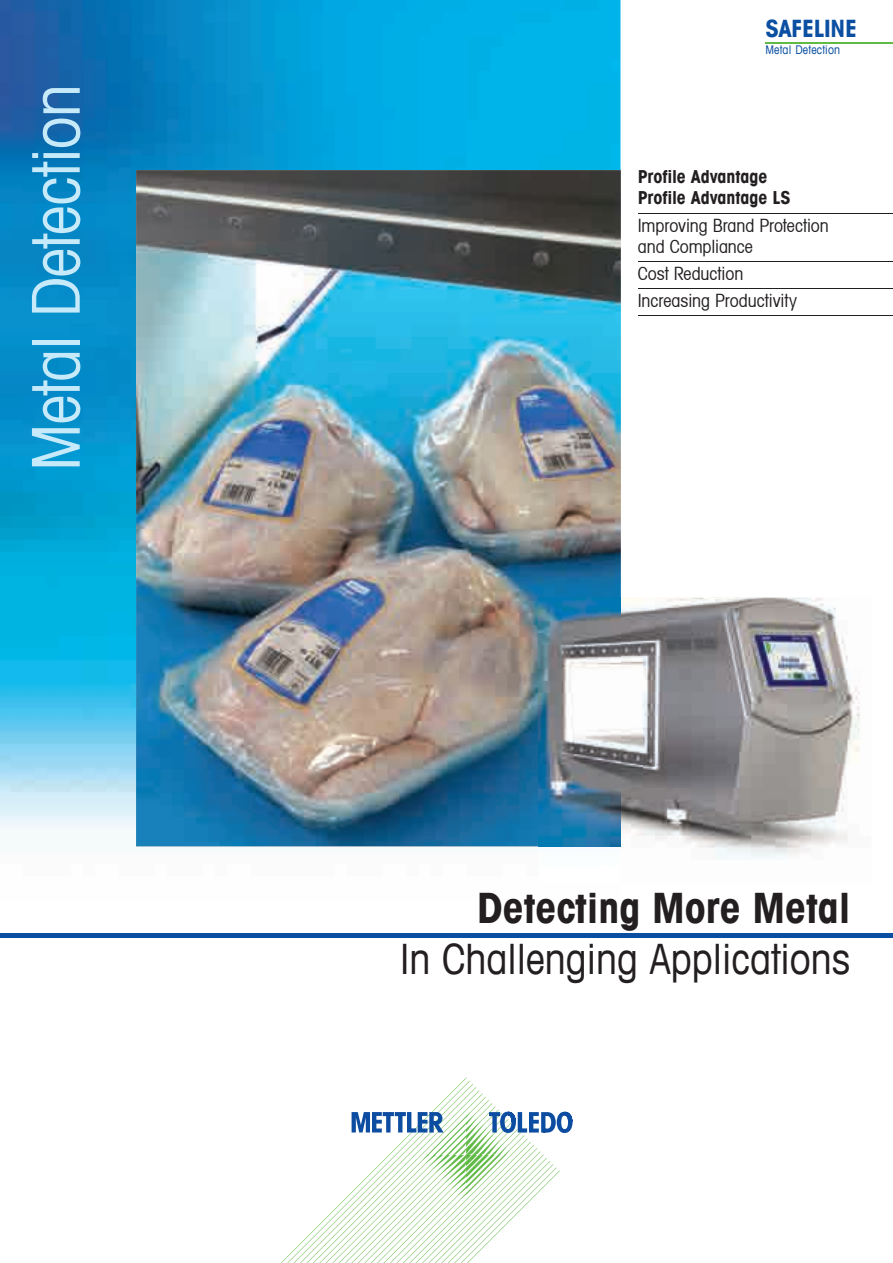
<style>
.page{position:relative;width:893px;height:1263px;background:#fff}
.page>*{position:absolute;margin:0;border:0;box-sizing:border-box;transform-origin:0 0}
.t1{font:condensed 66px "Avant Garde";letter-spacing:-.015em;color:#c6eafa}
.t2{font:condensed 42px "Avant Garde Com";color:#231f20}
.t3{font:700 condensed 42px "Avant Garde Com";color:#231f20}
.t4{font:700 condensed 24px "Avant Garde Com";letter-spacing:-.01em;color:#0a4fa2}
.t5{font:condensed 18px/21px "Avant Garde";letter-spacing:-.005em;color:#231f20}
.t6{font:700 condensed 18px/21px "Avant Garde Com";letter-spacing:-.005em;color:#231f20}
.t7{font:condensed 12px "Avant Garde Com";letter-spacing:.015em;color:#0a4fa2}
</style>
<div class="page">
<div style="left:0;top:933px;width:893px;height:5px;background:#0a4fa2"></div>
<svg style="left:281px;top:1077px;width:252px;height:186px"></svg>
<svg style="left:352px;top:1111px;width:221px;height:87px"></svg>
<img style="left:0;top:0;width:621px;height:847px">
<img style="left:136px;top:170px;width:485px;height:676px">
<hr style="left:638px;top:213px;width:255px;height:1px;background:#231f20">
<hr style="left:638px;top:261px;width:255px;height:1px;background:#231f20">
<hr style="left:638px;top:288px;width:255px;height:1px;background:#231f20">
<hr style="left:638px;top:315px;width:255px;height:1px;background:#231f20">
<hr style="left:765px;top:42px;width:128px;height:1px;background:#60bb46">
<img style="left:539px;top:597px;width:321px;height:262px">
<img style="left:539px;top:597px;width:82px;height:249px">
<h1 class="t1" style="left:15px;top:471px;width:388px;rotate:-90deg">Metal Detection</h1>
<h3 class="t4" style="left:765px;top:13px;width:93px">SAFELINE</h3>
<p class="t7" style="left:765px;top:42px;width:76px">Metal Detection</p>
<p class="t6" style="left:638px;top:166px;width:154px">Profile Advantage<br>Profile Advantage LS</p>
<p class="t5" style="left:638px;top:214px;width:193px">Improving Brand Protection and Compliance</p>
<p class="t5" style="left:638px;top:259px;width:161px;line-height:27px">Cost Reduction<br>Increasing Productivity</p>
<h2 class="t3" style="left:477px;top:881px;width:375px">Detecting More Metal</h2>
<h2 class="t2" style="left:400px;top:933px;width:452px">In Challenging Applications</h2>
</div>
